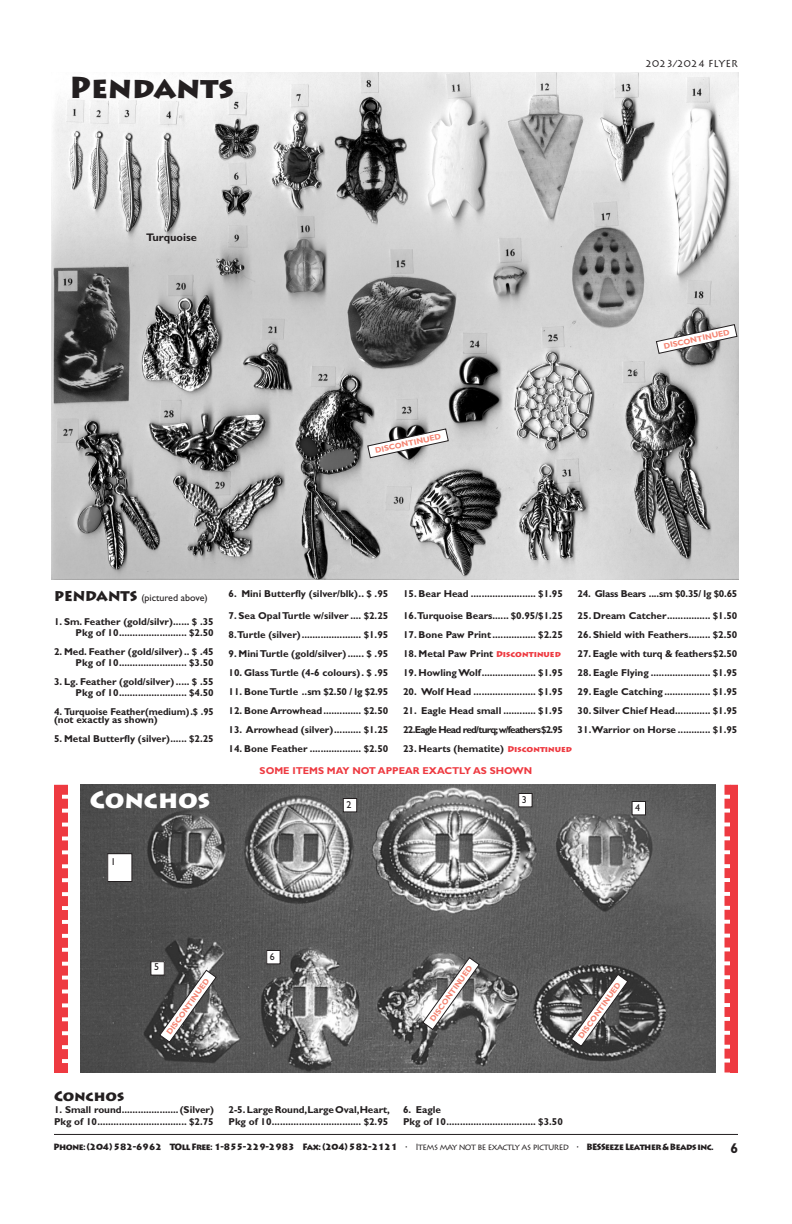
<style>
.page{position:relative;width:792px;height:1224px;background:#fff}
.page>*{position:absolute;margin:0;border:0;box-sizing:border-box;transform-origin:0 0}
.t1{font:900 30px "Lithos Pro";color:#231f20}
.t2{font:900 24px "Lithos Pro";color:#fff}
.sh{font:900 14px "Lithos Pro";color:#231f20}
.t3{font:700 11px "Gill Sans Std";color:#231f20}
.t4{font:700 10px "Gill Sans Std";color:#231f20}
.t5{font:700 10px "Gill Sans Std";letter-spacing:-.07em;color:#231f20}
.t6{font:700 10px "Gill Sans Std";color:#ee3a41}
.t7{font:700 10px "Gill Sans Std";letter-spacing:-.025em;color:#231f20}
.t8{font:10px "Gill Sans Std";color:#231f20}
.t9{font:10px "Lithos Pro";color:#231f20}
.t10{font:900 9px "Lithos Pro";letter-spacing:-.06em;color:#231f20;scale:.95 1}
.t11{font:900 8.3px "Lithos Pro";color:#ee3a41}
.t12{font:700 8px "Gill Sans Std";color:#f48573}
.s1{font-family:"Lithos Pro";font-weight:900;font-size:14px}
.s2{font-family:"Lithos Pro";font-weight:900;font-size:8.3px;color:#ee3a41}
.s3{font-weight:400}
.s4{font-family:"Gill Sans Std";font-weight:700;font-size:14px}
</style>
<div class="page">
<img style="left:51px;top:72px;width:687px;height:507px">
<img style="left:80px;top:785px;width:635px;height:288px">
<div style="left:108px;top:854px;width:24px;height:28px;background:#fff"></div>
<div style="left:107px;top:853px;width:25px;height:29px;border:1px solid #231f20"></div>
<div style="left:343px;top:798px;width:14px;height:14px;background:#fff"></div>
<div style="left:343px;top:798px;width:14px;height:14px;border:1px solid #231f20"></div>
<div style="left:519px;top:794px;width:13px;height:13px;background:#fff"></div>
<div style="left:518px;top:793px;width:15px;height:14px;border:1px solid #231f20"></div>
<div style="left:632px;top:802px;width:14px;height:13px;background:#fff"></div>
<div style="left:632px;top:801px;width:14px;height:14px;border:1px solid #231f20"></div>
<div style="left:267px;top:950px;width:13px;height:14px;background:#fff"></div>
<div style="left:266px;top:950px;width:15px;height:14px;border:1px solid #231f20"></div>
<div style="left:151px;top:962px;width:13px;height:13px;background:#fff"></div>
<div style="left:150px;top:961px;width:15px;height:15px;border:1px solid #231f20"></div>
<div style="left:730px;top:785px;width:8px;height:288px;background:#ee3a41"></div>
<div style="left:54px;top:785px;width:8px;height:288px;background:#ee3a41"></div>
<svg style="left:724px;top:785px;width:6px;height:287px"></svg>
<svg style="left:62px;top:785px;width:6px;height:288px"></svg>
<hr style="left:54px;top:1134px;width:684px;height:1px;background:#231f20">
<svg style="left:422px;top:956px;width:59px;height:75px"></svg>
<svg style="left:158px;top:969px;width:60px;height:74px"></svg>
<svg style="left:570px;top:973px;width:59px;height:75px"></svg>
<svg style="left:655px;top:323px;width:83px;height:32px"></svg>
<svg style="left:367px;top:428px;width:82px;height:31px"></svg>
<p class="t1" style="left:70px;top:69px;width:166px">Pendants</p>
<p class="t3" style="left:146px;top:231px;width:52px">Turquoise</p>
<p class="t12" style="left:374px;top:446px;width:69px;rotate:-12deg">DISCONTINUED</p>
<p class="t9" style="left:645px;top:58px;width:94px">2023/2024 FLYER</p>
<p class="t12" style="left:663px;top:341px;width:69px;rotate:-12deg">DISCONTINUED</p>
<p class="t8" style="left:54px;top:591px;width:155px"><span class="s1">PENDANTS</span> (pictured above)</p>
<p class="t4" style="left:54px;top:616px;width:161px">1. Sm. Feather (gold/silvr)...... $ .35</p>
<p class="t4" style="left:76px;top:627px;width:140px">Pkg of 10......................... $2.50</p>
<p class="t4" style="left:54px;top:646px;width:161px">2. Med. Feather (gold/silver).. $ .45</p>
<p class="t4" style="left:76px;top:657px;width:140px">Pkg of 10......................... $3.50</p>
<p class="t4" style="left:54px;top:676px;width:161px">3. Lg. Feather (gold/silver) ..... $ .55</p>
<p class="t4" style="left:76px;top:687px;width:140px">Pkg of 10......................... $4.50</p>
<p class="t4" style="left:54px;top:706px;width:161px">4. Turquoise Feather(medium).$ .95</p>
<p class="t4" style="left:54px;top:714px;width:105px">(not exactly as shown)</p>
<p class="t4" style="left:54px;top:733px;width:161px">5. Metal Butterfly (silver)...... $2.25</p>
<p class="t4" style="left:229px;top:588px;width:161px">6. Mini Butterfly (silver/blk).. $ .95</p>
<p class="t4" style="left:229px;top:610px;width:161px">7. Sea Opal Turtle w/silver .... $2.25</p>
<p class="t4" style="left:229px;top:629px;width:161px">8.Turtle (silver)...................... $1.95</p>
<p class="t4" style="left:229px;top:648px;width:161px">9. Mini Turtle (gold/silver) ...... $ .95</p>
<p class="t4" style="left:229px;top:667px;width:161px">10. Glass Turtle (4-6 colours). $ .95</p>
<p class="t4" style="left:229px;top:686px;width:161px">11. Bone Turtle ..sm $2.50 / lg $2.95</p>
<p class="t4" style="left:229px;top:705px;width:161px">12. Bone Arrowhead.............. $2.50</p>
<p class="t4" style="left:229px;top:724px;width:161px">13. Arrowhead (silver).......... $1.25</p>
<p class="t4" style="left:229px;top:743px;width:161px">14. Bone Feather ................... $2.50</p>
<p class="t4" style="left:403px;top:588px;width:161px">15. Bear Head ........................ $1.95</p>
<p class="t4" style="left:403px;top:610px;width:161px">16.Turquoise Bears...... $0.95/$1.25</p>
<p class="t4" style="left:403px;top:629px;width:161px">17. Bone Paw Print ................ $2.25</p>
<p class="t4" style="left:403px;top:648px;width:159px">18. Metal Paw Print <span class="s2">Discontinued</span></p>
<p class="t4" style="left:403px;top:667px;width:161px">19. Howling Wolf.................... $1.95</p>
<p class="t4" style="left:403px;top:686px;width:161px">20. Wolf Head ....................... $1.95</p>
<p class="t4" style="left:403px;top:705px;width:161px">21. Eagle Head small ............ $1.95</p>
<p class="t5" style="left:403px;top:724px;width:161px">22.Eagle Head red/turq;w/feathers$2.95</p>
<p class="t4" style="left:403px;top:743px;width:102px">23. Hearts (hematite)</p>
<p class="t7" style="left:578px;top:588px;width:161px">24. Glass Bears ....sm $0.35/ lg $0.65</p>
<p class="t4" style="left:578px;top:610px;width:161px">25. Dream Catcher................ $1.50</p>
<p class="t4" style="left:578px;top:629px;width:161px">26. Shield with Feathers........ $2.50</p>
<p class="t4" style="left:578px;top:648px;width:161px">27. Eagle with turq &amp; feathers$2.50</p>
<p class="t4" style="left:578px;top:667px;width:161px">28. Eagle Flying ...................... $1.95</p>
<p class="t4" style="left:578px;top:686px;width:161px">29. Eagle Catching ................. $1.95</p>
<p class="t4" style="left:578px;top:705px;width:161px">30. Silver Chief Head............. $1.95</p>
<p class="t4" style="left:578px;top:724px;width:161px">31.Warrior on Horse ............ $1.95</p>
<p class="t11" style="left:507px;top:744px;width:66px">Discontinued</p>
<p class="t6" style="left:260px;top:765px;width:274px">SOME ITEMS MAY NOT APPEAR EXACTLY AS SHOWN</p>
<p class="t2" style="left:90px;top:785px;width:122px">Conchos</p>
<p class="t8" style="left:522px;top:794px;width:6px">3</p>
<p class="t8" style="left:346px;top:799px;width:6px">2</p>
<p class="t8" style="left:635px;top:802px;width:6px">4</p>
<p class="t8" style="left:111px;top:856px;width:6px">1</p>
<p class="t8" style="left:154px;top:961px;width:6px">5</p>
<p class="t8" style="left:270px;top:951px;width:6px">6</p>
<p class="t12" style="left:428px;top:1018px;width:69px;rotate:-54deg">DISCONTINUED</p>
<p class="t12" style="left:164px;top:1031px;width:69px;rotate:-54deg">DISCONTINUED</p>
<p class="t12" style="left:576px;top:1035px;width:69px;rotate:-54deg">DISCONTINUED</p>
<p class="sh" style="left:54px;top:1087px;width:72px">Conchos</p>
<p class="t4" style="left:54px;top:1104px;width:161px">1. Small round.....................(Silver)</p>
<p class="t4" style="left:54px;top:1116px;width:161px">Pkg of 10................................. $2.75</p>
<p class="t4" style="left:229px;top:1104px;width:163px">2-5. Large Round,Large Oval,Heart,</p>
<p class="t4" style="left:229px;top:1116px;width:161px">Pkg of 10................................. $2.95</p>
<p class="t4" style="left:403px;top:1104px;width:39px">6. Eagle</p>
<p class="t4" style="left:403px;top:1116px;width:161px">Pkg of 10................................. $3.50</p>
<p class="t10" style="left:54px;top:1141px;width:722px">Phone: (204) 582-6962 TOll Free: 1-855-229-2983 Fax: (204) 582-2121 <span class="s3">• Items may not be exactly as pictured •</span> BESSeeze Leather &amp; Beads inc. <span class="s4">6</span></p>
</div>
